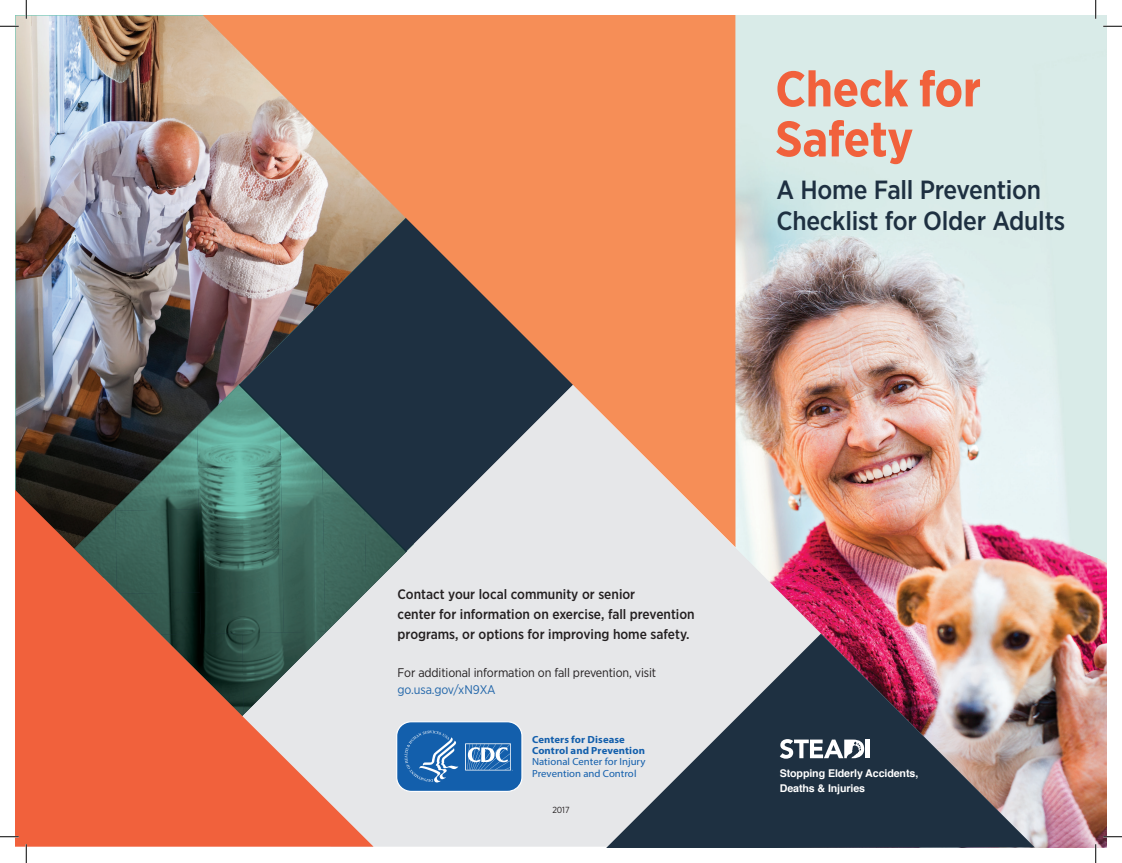
<style>
.page{position:relative;width:1122px;height:863px;background:#fff}
.page>*{position:absolute;margin:0;border:0;box-sizing:border-box;transform-origin:0 0}
.t1{font:700 50px/50px "Gotham Narrow";letter-spacing:-.01em;color:#f1613c}
.t2{font:500 26.25px/31.2px "Gotham Narrow";letter-spacing:-.01em;color:#1e3041}
.t3{font:500 13.75px/20px "Gotham Narrow";color:#231f20}
.t4{font:12.5px "Gotham Narrow";letter-spacing:-.01em;color:#231f20}
.t5{font:12.5px "Gotham Narrow";letter-spacing:-.01em;color:#2065a9}
.t6{font:700 10.62px/14.6px "Helvetica";letter-spacing:-.01em;color:#fff}
.t7{font:10.38px/11.5px "Myriad Pro";color:#135fac;scale:1.04 1}
.t8{font:700 10.38px/11.5px "Myriad Pro";letter-spacing:.005em;color:#135fac;scale:1.04 1}
.t9{font:8.88px "Gotham Narrow";color:#231f20}
</style>
<div class="page">
<img style="left:16px;top:16px;width:187px;height:473px">
<svg style="left:75px;top:384px;width:26px;height:105px;background:#33261e"></svg>
<img style="left:735px;top:15px;width:371px;height:833px">
<img style="left:373px;top:385px;width:660px;height:461px">
<img style="left:606px;top:633px;width:428px;height:215px">
<hr style="left:865px;top:739px;width:4px;height:19px;background:#fff">
<svg style="left:779px;top:739px;width:85px;height:19px"></svg>
<svg style="left:203px;top:15px;width:532px;height:532px;background:#cd8c6c"></svg>
<svg style="left:101px;top:384px;width:422px;height:408px;background:#748892"></svg>
<svg style="left:15px;top:489px;width:358px;height:357px;background:#a96f59"></svg>
<svg style="left:0;top:25px;width:19px;height:2px"></svg>
<svg style="left:1102px;top:25px;width:19px;height:2px"></svg>
<svg style="left:0;top:835px;width:19px;height:2px"></svg>
<svg style="left:1102px;top:835px;width:19px;height:2px"></svg>
<svg style="left:25px;top:0;width:2px;height:19px"></svg>
<svg style="left:25px;top:844px;width:2px;height:18px"></svg>
<svg style="left:1094px;top:0;width:2px;height:19px"></svg>
<svg style="left:1094px;top:844px;width:2px;height:18px"></svg>
<h1 class="t1" style="left:775px;top:63px;width:207px">Check for<br>Safety</h1>
<h2 class="t2" style="left:776px;top:173px;width:290px">A Home Fall Prevention<br>Checklist for Older Adults</h2>
<p class="t3" style="left:397px;top:584px;width:298px">Contact your local community or senior<br>center for information on exercise, fall prevention programs, or options for improving home safety.</p>
<p class="t4" style="left:397px;top:664px;width:260px">For additional information on fall prevention, visit</p>
<p class="t5" style="left:397px;top:682px;width:99px">go.usa.gov/xN9XA</p>
<p class="t8" style="left:532px;top:733px;width:110px">Centers for Disease<br>Control and Prevention</p>
<p class="t7" style="left:532px;top:756px;width:111px">National Center for Injury<br>Prevention and Control</p>
<p class="t9" style="left:552px;top:804px;width:19px">2017</p>
<p class="t6" style="left:779px;top:766px;width:140px">Stopping Elderly Accidents,<br>Deaths &amp; Injuries</p>
</div>
